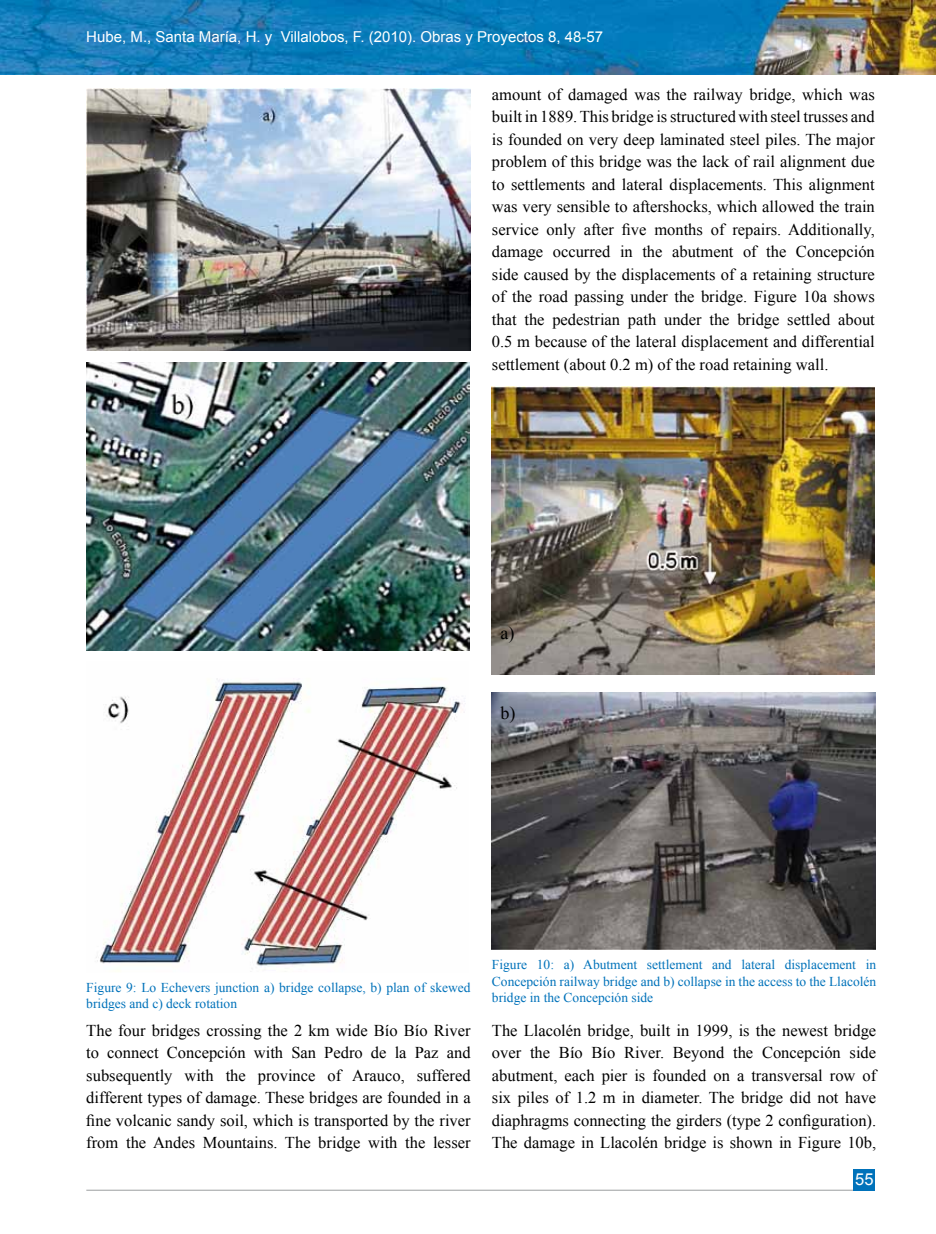
<style>
.page{position:relative;width:936px;height:1234px;background:#fff}
.page>*{position:absolute;margin:0;border:0;box-sizing:border-box;transform-origin:0 0}
.t1{font:18px "Times New Roman";color:#000}
.t2{font:16.5px/22.5px "Times New Roman";color:#000;text-align:justify}
.t3{font:16.5px "Arial";color:#fff}
.t4{font:15px "Arial";color:#fff}
.t5{font:13.5px/16.2px "Times New Roman";color:#0072ba}
</style>
<div class="page">
<hr style="left:86px;top:1189px;width:788px;height:1px;background:#9c9e9f">
<img style="left:86px;top:88px;width:384px;height:263px">
<img style="left:86px;top:362px;width:383px;height:288px">
<img style="left:96px;top:678px;width:369px;height:294px">
<img style="left:492px;top:386px;width:382px;height:288px">
<img style="left:492px;top:692px;width:383px;height:257px">
<img style="left:0;top:0;width:935px;height:75px">
<div style="left:853px;top:1168px;width:21px;height:21px;background:#0072ba"></div>
<p class="t4" style="left:86px;top:27px;width:518px">Hube, M., Santa María, H. y Villalobos, F. (2010). Obras y Proyectos 8, 48-57</p>
<p class="t2" style="left:492px;top:83px;width:384px">amount of damaged was the railway bridge, which was built in 1889. This bridge is structured with steel trusses and is founded on very deep laminated steel piles. The major problem of this bridge was the lack of rail alignment due to settlements and lateral displacements. This alignment was very sensible to aftershocks, which allowed the train service only after five months of repairs. Additionally, damage occurred in the abutment of the Concepción side caused by the displacements of a retaining structure of the road passing under the bridge. Figure 10a shows that the pedestrian path under the bridge settled about 0.5 m because of the lateral displacement and differential settlement (about 0.2 m) of the road retaining wall.</p>
<p class="t1" style="left:500px;top:621px;width:15px">a)</p>
<p class="t1" style="left:500px;top:700px;width:16px">b)</p>
<p class="t5" style="left:86px;top:978px;width:386px">Figure 9: Lo Echevers junction a) bridge collapse, b) plan of skewed bridges and c) deck rotation</p>
<p class="t2" style="left:86px;top:1018px;width:386px">The four bridges crossing the 2 km wide Bío Bío River to connect Concepción with San Pedro de la Paz and subsequently with the province of Arauco, suffered different types of damage. These bridges are founded in a fine volcanic sandy soil, which is transported by the river from the Andes Mountains. The bridge with the lesser</p>
<p class="t5" style="left:492px;top:956px;width:386px;text-align:justify">Figure 10: a) Abutment settlement and lateral displacement in Concepción railway bridge and b) collapse in the access to the Llacolén bridge in the Concepción side</p>
<p class="t2" style="left:492px;top:1018px;width:386px">The Llacolén bridge, built in 1999, is the newest bridge over the Bío Bío River. Beyond the Concepción side abutment, each pier is founded on a transversal row of six piles of 1.2 m in diameter. The bridge did not have diaphragms connecting the girders (type 2 configuration).<br>The damage in Llacolén bridge is shown in Figure 10b,</p>
<p class="t3" style="left:855px;top:1168px;width:20px">55</p>
</div>
